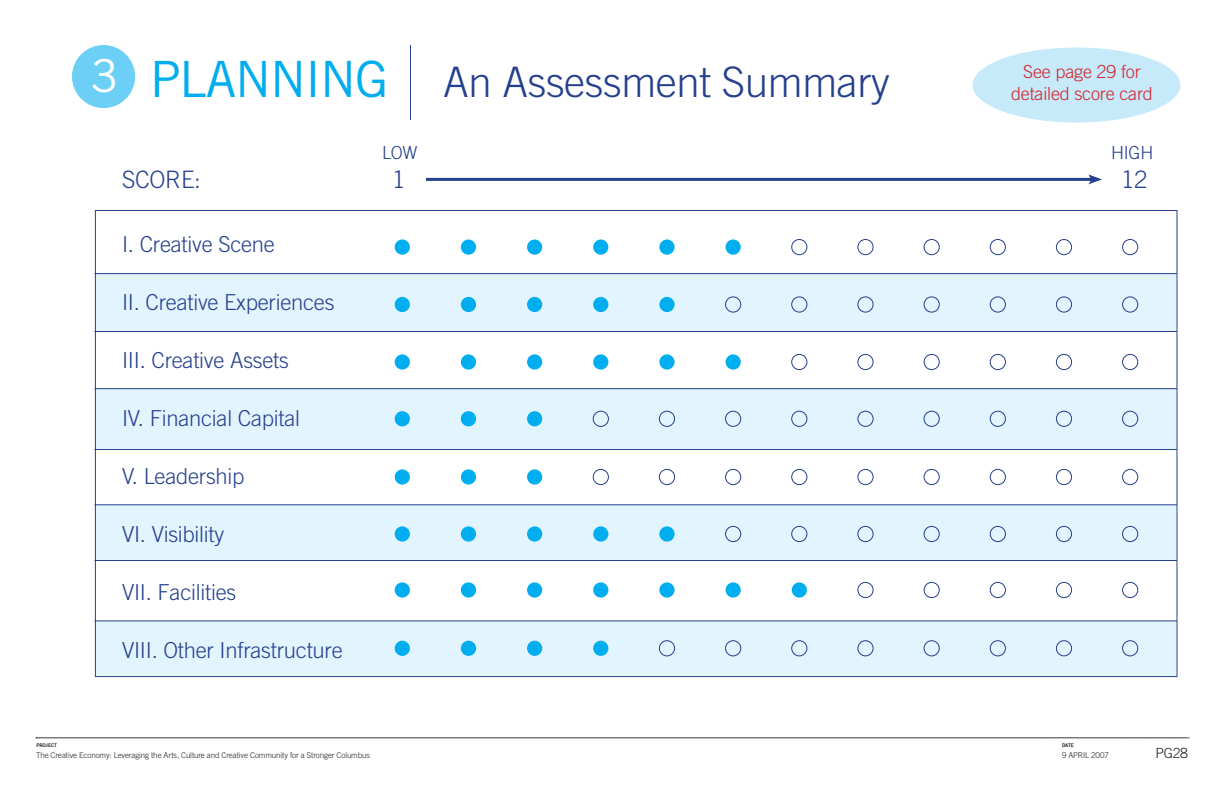
<style>
.page{position:relative;width:1224px;height:792px;background:#fff}
.page>*{position:absolute;margin:0;border:0;box-sizing:border-box;transform-origin:0 0}
.t1{font:300 42px "Trade Gothic";letter-spacing:-.01em;color:#25408e}
.t2{font:300 24px "Trade Gothic";letter-spacing:-.01em;color:#25408e}
.t3{font:300 22px "Trade Gothic";letter-spacing:-.01em;color:#25408e}
.t4{font:300 18px/21.6px "Trade Gothic";letter-spacing:-.01em;color:#d2232a;text-align:center}
.t5{font:300 18px "Trade Gothic";letter-spacing:-.01em;color:#25408e}
.t6{font:300 14px "Trade Gothic";color:#231f20}
.t7{font:300 8px "Trade Gothic";letter-spacing:-.015em;color:#231f20}
.t8{font:5px "Trade Gothic Bold Two";letter-spacing:-.01em;color:#231f20}
.s1{font-weight:400;font-size:45.5px;color:#fff}
.s2{font-weight:400;font-size:50px;color:#00adef}
</style>
<div class="page">
<svg style="left:36px;top:738px;width:1153px;height:1px"></svg>
<div style="left:96px;top:621px;width:1080px;height:56px;background:#e2f4fd"></div>
<hr style="left:410px;top:45px;width:1px;height:75px;background:#25408e">
<div style="left:72px;top:45px;width:63px;height:63px;background:#6ccff6;border-radius:50%"></div>
<div style="left:395px;top:240px;width:15px;height:15px;background:#00adef;border-radius:50%"></div>
<div style="left:461px;top:240px;width:15px;height:15px;background:#00adef;border-radius:50%"></div>
<div style="left:527px;top:240px;width:15px;height:15px;background:#00adef;border-radius:50%"></div>
<div style="left:593px;top:240px;width:15px;height:15px;background:#00adef;border-radius:50%"></div>
<div style="left:659px;top:240px;width:16px;height:15px;background:#00adef;border-radius:50%"></div>
<div style="left:726px;top:240px;width:15px;height:15px;background:#00adef;border-radius:50%"></div>
<svg style="left:791px;top:239px;width:348px;height:17px"></svg>
<svg style="left:94px;top:273px;width:1084px;height:384px"></svg>
<hr style="left:426px;top:178px;width:668px;height:3px;background:#25408e">
<svg style="left:1088px;top:174px;width:14px;height:10px"></svg>
<div style="left:972px;top:48px;width:208px;height:74px;background:#c7eafb;border-radius:50%"></div>
<h1 class="t1" style="left:91px;top:67px;width:801px"><span class="s1">3</span> <span class="s2">PLANNING</span> An Assessment Summary</h1>
<p class="t4" style="left:1011px;top:63px;width:143px">See page 29 for detailed score card</p>
<p class="t5" style="left:382px;top:146px;width:37px">LOW</p>
<p class="t5" style="left:1111px;top:146px;width:44px">HIGH</p>
<p class="t2" style="left:122px;top:171px;width:80px">SCORE:</p>
<p class="t2" style="left:392px;top:171px;width:15px">1</p>
<p class="t2" style="left:1121px;top:171px;width:28px">12</p>
<p class="t3" style="left:122px;top:236px;width:154px">I. Creative Scene</p>
<p class="t3" style="left:122px;top:294px;width:214px">II. Creative Experiences</p>
<p class="t3" style="left:122px;top:352px;width:168px">III. Creative Assets</p>
<p class="t3" style="left:122px;top:410px;width:180px">IV. Financial Capital</p>
<p class="t3" style="left:122px;top:468px;width:124px">V. Leadership</p>
<p class="t3" style="left:122px;top:526px;width:104px">VI. Visibility</p>
<p class="t3" style="left:122px;top:584px;width:116px">VII. Facilities</p>
<p class="t3" style="left:122px;top:642px;width:222px">VIII. Other Infrastructure</p>
<p class="t8" style="left:36px;top:743px;width:22px">PROJECT</p>
<p class="t8" style="left:1062px;top:743px;width:13px">DATE</p>
<p class="t7" style="left:36px;top:752px;width:335px">The Creative Economy: Leveraging the Arts, Culture and Creative Community for a Stronger Columbus</p>
<p class="t7" style="left:1062px;top:752px;width:48px">9 APRIL 2007</p>
<p class="t6" style="left:1156px;top:747px;width:34px">PG28</p>
</div>
